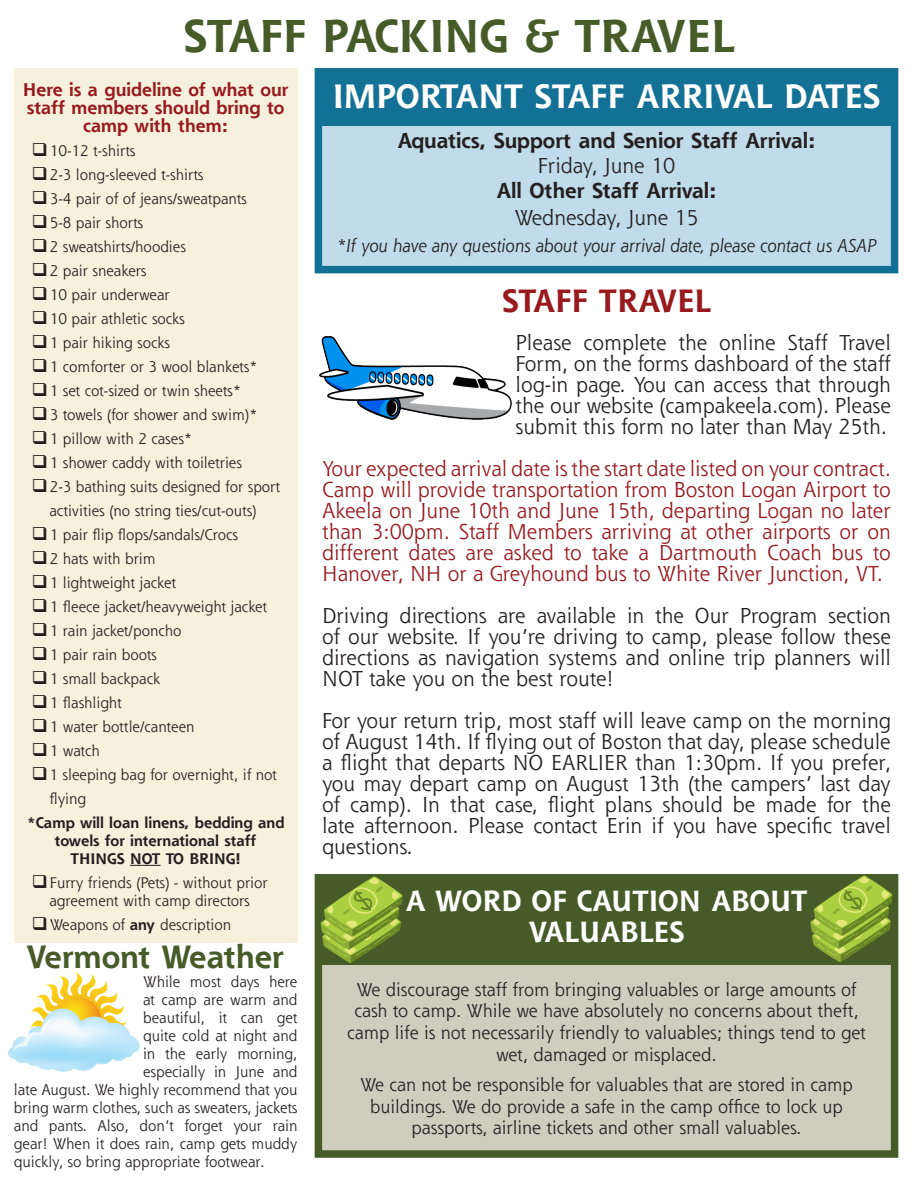
<style>
.page{position:relative;width:918px;height:1188px;background:#fff}
.page>*{position:absolute;margin:0;border:0;box-sizing:border-box;transform-origin:0 0}
.t1{font:700 45px "Shannon";color:#465b28}
.t2{font:700 33px "Shannon";color:#fff}
.t3{font:700 31.5px "Shannon";color:#465b28}
.t4{font:700 31.5px "Shannon";color:#981a1e}
.t5{font:700 28.5px/31.5px "Shannon";color:#fff;text-align:center}
.t6{font:21px/21px "Shannon";color:#231f20;text-align:justify}
.t7{font:21px/21px "Shannon";color:#981a1e;text-align:justify}
.t8{font:700 21px "Shannon";color:#231f20}
.t9{font:18px/21.6px "Shannon";color:#231f20;text-align:center}
.t10{font:700 18px/18px "Shannon";color:#981a1e;text-align:center}
.t11{font:italic 18px "Shannon";color:#231f20}
.t12{font:15px/24px "Shannon";color:#231f20;text-align:center}
.t13{font:700 15px/18px "Shannon";color:#231f20;text-align:center}
.s1{font-weight:700}
</style>
<div class="page">
<div style="left:14px;top:68px;width:283px;height:875px;background:#f6f1dd"></div>
<hr style="left:130px;top:865px;width:31px;height:1px;background:#231f20">
<div style="left:315px;top:68px;width:583px;height:205px;background:#c0dbe9;border:8px solid #147196"></div>
<div style="left:317px;top:72px;width:579px;height:53px;background:#147196"></div>
<img style="left:8px;top:972px;width:132px;height:99px">
<img style="left:319px;top:337px;width:193px;height:82px">
<div style="left:315px;top:874px;width:583px;height:284px;background:#cdcebe;border:8px solid #465b28"></div>
<div style="left:317px;top:878px;width:579px;height:87px;background:#465b28"></div>
<svg style="left:810px;top:875px;width:83px;height:88px"></svg>
<svg style="left:320px;top:876px;width:83px;height:87px"></svg>
<h1 class="t1" style="left:184px;top:8px;width:552px">STAFF PACKING &amp; TRAVEL</h1>
<h2 class="t2" style="left:333px;top:76px;width:549px">IMPORTANT STAFF ARRIVAL DATES</h2>
<h3 class="t8" style="left:397px;top:127px;width:420px">Aquatics, Support and Senior Staff Arrival:</h3>
<h3 class="t6" style="left:538px;top:154px;width:139px">Friday, June 10</h3>
<h3 class="t8" style="left:496px;top:178px;width:222px">All Other Staff Arrival:</h3>
<h3 class="t6" style="left:514px;top:207px;width:186px">Wednesday, June 15</h3>
<p class="t11" style="left:337px;top:234px;width:541px">*If you have any questions about your arrival date, please contact us ASAP</p>
<p class="t10" style="left:23px;top:80px;width:267px">Here is a guideline of what our staff members should bring to camp with them:</p>
<p class="t12" style="left:32px;top:138px;width:105px">❑10-12 t-shirts</p>
<p class="t12" style="left:32px;top:162px;width:173px">❑2-3 long-sleeved t-shirts</p>
<p class="t12" style="left:32px;top:186px;width:216px">❑3-4 pair of of jeans/sweatpants</p>
<p class="t12" style="left:32px;top:210px;width:113px">❑5-8 pair shorts</p>
<p class="t12" style="left:32px;top:234px;width:155px">❑2 sweatshirts/hoodies</p>
<p class="t12" style="left:32px;top:258px;width:116px">❑2 pair sneakers</p>
<p class="t12" style="left:32px;top:282px;width:139px">❑10 pair underwear</p>
<p class="t12" style="left:32px;top:306px;width:154px">❑10 pair athletic socks</p>
<p class="t12" style="left:32px;top:330px;width:140px">❑1 pair hiking socks</p>
<p class="t12" style="left:32px;top:354px;width:227px">❑1 comforter or 3 wool blankets*</p>
<p class="t12" style="left:32px;top:378px;width:211px">❑1 set cot-sized or twin sheets*</p>
<p class="t12" style="left:32px;top:402px;width:227px">❑3 towels (for shower and swim)*</p>
<p class="t12" style="left:32px;top:426px;width:162px">❑1 pillow with 2 cases*</p>
<p class="t12" style="left:32px;top:450px;width:212px">❑1 shower caddy with toiletries</p>
<p class="t12" style="left:32px;top:474px;width:250px">❑2-3 bathing suits designed for sport activities (no string ties/cut-outs)</p>
<p class="t12" style="left:32px;top:522px;width:208px">❑1 pair flip flops/sandals/Crocs</p>
<p class="t12" style="left:32px;top:546px;width:125px">❑2 hats with brim</p>
<p class="t12" style="left:32px;top:570px;width:146px">❑1 lightweight jacket</p>
<p class="t12" style="left:32px;top:594px;width:237px">❑1 fleece jacket/heavyweight jacket</p>
<p class="t12" style="left:32px;top:618px;width:151px">❑1 rain jacket/poncho</p>
<p class="t12" style="left:32px;top:642px;width:126px">❑1 pair rain boots</p>
<p class="t12" style="left:32px;top:666px;width:130px">❑1 small backpack</p>
<p class="t12" style="left:32px;top:690px;width:91px">❑1 flashlight</p>
<p class="t12" style="left:32px;top:714px;width:164px">❑1 water bottle/canteen</p>
<p class="t12" style="left:32px;top:738px;width:69px">❑1 watch</p>
<p class="t12" style="left:49px;top:762px;width:229px;text-align:left;text-indent:-18px">❑1 sleeping bag for overnight, if not flying</p>
<p class="t13" style="left:27px;top:813px;width:259px">*Camp will loan linens, bedding and towels for international staff<br>THINGS NOT TO BRING!</p>
<p class="t12" style="left:32px;top:873px;width:237px;line-height:18px">❑Furry friends (Pets) - without prior agreement with camp directors</p>
<p class="t12" style="left:32px;top:912px;width:201px">❑Weapons of <span class="s1">any</span> description</p>
<h3 class="t4" style="left:502px;top:281px;width:210px">STAFF TRAVEL</h3>
<h3 class="t6" style="left:516px;top:331px;width:377px">Please complete the online Staff Travel Form, on the forms dashboard of the staff log-in page. You can access that through the our website (campakeela.com). Please submit this form no later than May 25th.</h3>
<p class="t7" style="left:322px;top:457px;width:570px">Your expected arrival date is the start date listed on your contract.<br>Camp will provide transportation from Boston Logan Airport to Akeela on June 10th and June 15th, departing Logan no later than 3:00pm. Staff Members arriving at other airports or on different dates are asked to take a Dartmouth Coach bus to Hanover, NH or a Greyhound bus to White River Junction, VT.</p>
<h3 class="t6" style="left:322px;top:604px;width:570px">Driving directions are available in the Our Program section of our website. If you’re driving to camp, please follow these directions as navigation systems and online trip planners will NOT take you on the best route!</h3>
<p class="t6" style="left:322px;top:709px;width:570px">For your return trip, most staff will leave camp on the morning of August 14th. If flying out of Boston that day, please schedule a flight that departs NO EARLIER than 1:30pm. If you prefer, you may depart camp on August 13th (the campers’ last day of camp). In that case, flight plans should be made for the late afternoon. Please contact Erin if you have specific travel questions.</p>
<h3 class="t5" style="left:405px;top:884px;width:404px">A WORD OF CAUTION ABOUT<br>VALUABLES</h3>
<p class="t9" style="left:347px;top:978px;width:520px">We discourage staff from bringing valuables or large amounts of cash to camp. While we have absolutely no concerns about theft, camp life is not necessarily friendly to valuables; things tend to get wet, damaged or misplaced.</p>
<p class="t9" style="left:360px;top:1074px;width:494px">We can not be responsible for valuables that are stored in camp buildings. We do provide a safe in the camp office to lock up passports, airline tickets and other small valuables.</p>
<h3 class="t3" style="left:27px;top:938px;width:259px">Vermont Weather</h3>
<p class="t12" style="left:143px;top:969px;width:156px">While most days here</p>
<p class="t12" style="left:143px;top:987px;width:156px">at camp are warm and</p>
<p class="t12" style="left:143px;top:1005px;width:156px">beautiful, it can get</p>
<p class="t12" style="left:143px;top:1023px;width:156px">quite cold at night and</p>
<p class="t12" style="left:143px;top:1041px;width:156px">in the early morning,</p>
<p class="t12" style="left:143px;top:1059px;width:156px">especially in June and</p>
<p class="t12" style="left:14px;top:1077px;width:285px">late August. We highly recommend that you</p>
<p class="t12" style="left:14px;top:1095px;width:285px">bring warm clothes, such as sweaters, jackets</p>
<p class="t12" style="left:14px;top:1113px;width:285px">and pants. Also, don’t forget your rain</p>
<p class="t12" style="left:14px;top:1131px;width:285px">gear! When it does rain, camp gets muddy</p>
<p class="t12" style="left:14px;top:1149px;width:252px">quickly, so bring appropriate footwear.</p>
</div>
